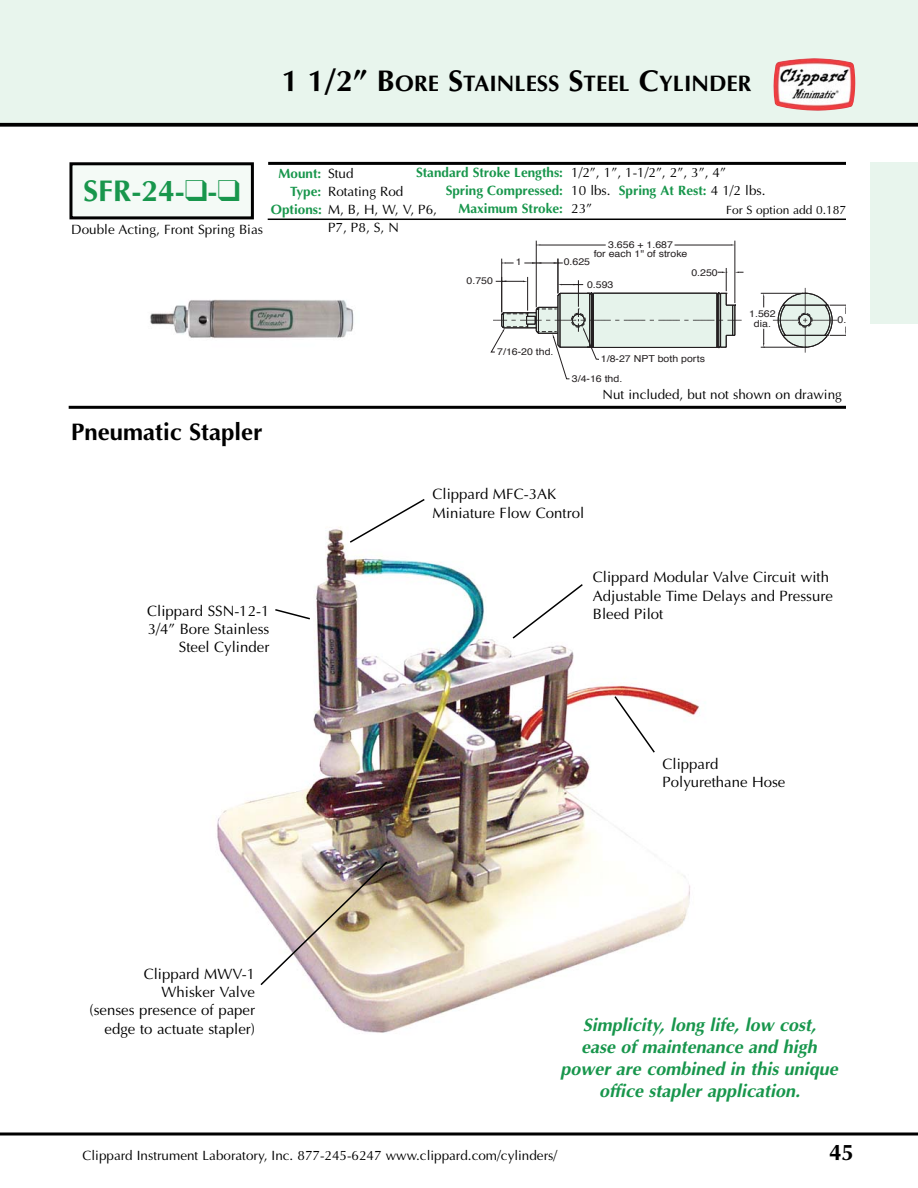
<style>
.page{position:relative;width:918px;height:1188px;background:#fff}
.page>*{position:absolute;margin:0;border:0;box-sizing:border-box;transform-origin:0 0}
.t1{font:700 30px "Optima";color:#18964c}
.t2{font:700 24px "Optima";color:#000}
.t3{font:700 22.5px "Optima";color:#000}
.t4{font:italic 700 18px/21.9px "Optima";color:#18964c;text-align:center}
.t5{font:15px/18.3px "Optima";color:#000}
.t6{font:13.5px "Optima";color:#000}
.t7{font:700 13.5px "Optima";color:#18964c}
.t8{font:12px "Optima";color:#000}
.t9{font:9.6px/9.6px "Helvetica";color:#231f20;text-align:center;scale:1.1 1}
.s1{font-size:30px}
.s2{font-weight:700;color:#18964c}
.s3{font-weight:400;color:#000}
</style>
<div class="page">
<div style="left:0;top:0;width:918px;height:124px;background:#e8f5ed"></div>
<svg style="left:0;top:1132px;width:918px;height:4px;background:#3f3f3f"></svg>
<svg style="left:0;top:123px;width:918px;height:4px;background:#171717"></svg>
<div style="left:871px;top:162px;width:47px;height:162px;background:#e8f5ed"></div>
<img style="left:774px;top:58px;width:81px;height:53px">
<div style="left:71px;top:164px;width:181px;height:54px;background:#f4faf6"></div>
<div style="left:69px;top:162px;width:185px;height:57px;border:3px solid #000"></div>
<hr style="left:268px;top:162px;width:578px;height:3px;background:#000">
<hr style="left:735px;top:241px;width:1px;height:62px;background:#231f20">
<hr style="left:536px;top:241px;width:1px;height:66px;background:#231f20">
<svg style="left:491px;top:244px;width:355px;height:135px"></svg>
<hr style="left:268px;top:219px;width:578px;height:1px;background:#000">
<hr style="left:69px;top:406px;width:777px;height:3px;background:#000">
<img style="left:150px;top:299px;width:204px;height:40px">
<img style="left:217px;top:526px;width:482px;height:507px">
<svg style="left:511px;top:583px;width:73px;height:57px"></svg>
<svg style="left:613px;top:695px;width:43px;height:59px"></svg>
<img style="left:259px;top:860px;width:130px;height:127px">
<svg style="left:274px;top:608px;width:38px;height:13px"></svg>
<svg style="left:348px;top:499px;width:78px;height:45px"></svg>
<h3 class="t3" style="left:282px;top:74px;width:471px"><span class="s1">1 1/2” B</span>ORE <span class="s1">S</span>TAINLESS <span class="s1">S</span>TEEL <span class="s1">C</span>YLINDER</h3>
<h1 class="t1" style="left:83px;top:178px;width:159px">SFR-24-❑-❑</h1>
<p class="t6" style="left:71px;top:224px;width:193px">Double Acting, Front Spring Bias</p>
<p class="t6" style="left:416px;top:167px;width:312px"><span class="s2">Standard Stroke Lengths:</span> 1/2”, 1”, 1-1/2”, 2”, 3”, 4”</p>
<p class="t7" style="left:446px;top:185px;width:321px">Spring Compressed: <span class="s3">10 lbs.</span> Spring At Rest: <span class="s3">4 1/2 lbs.</span></p>
<p class="t7" style="left:458px;top:203px;width:135px">Maximum Stroke: <span class="s3">23”</span></p>
<p class="t7" style="left:279px;top:168px;width:77px">Mount: <span class="s3">Stud</span></p>
<p class="t6" style="left:290px;top:186px;width:115px"><span class="s2">Type:</span> Rotating Rod</p>
<p class="t6" style="left:271px;top:204px;width:168px"><span class="s2">Options:</span> M, B, H, W, V, P6,</p>
<p class="t6" style="left:328px;top:222px;width:72px">P7, P8, S, N</p>
<p class="t8" style="left:726px;top:205px;width:122px">For S option add 0.187</p>
<p class="t9" style="left:467px;top:277px;width:25px">0.750</p>
<p class="t9" style="left:516px;top:258px;width:7px">1</p>
<p class="t9" style="left:594px;top:240px;width:86px">3.656 + 1.687<br>for each 1" of stroke</p>
<p class="t9" style="left:564px;top:258px;width:25px">0.625</p>
<p class="t9" style="left:587px;top:280px;width:25px">0.593</p>
<p class="t9" style="left:691px;top:268px;width:25px">0.250</p>
<h2 class="t2" style="left:71px;top:422px;width:193px">Pneumatic Stapler</h2>
<p class="t9" style="left:497px;top:348px;width:53px">7/16-20 thd.</p>
<p class="t9" style="left:601px;top:355px;width:96px">1/8-27 NPT both ports</p>
<p class="t9" style="left:572px;top:374px;width:47px">3/4-16 thd.</p>
<p class="t9" style="left:749px;top:310px;width:25px">1.562 dia.</p>
<p class="t9" style="left:838px;top:315px;width:9px">0.</p>
<p class="t6" style="left:603px;top:389px;width:241px">Nut included, but not shown on drawing</p>
<p class="t5" style="left:433px;top:487px;width:153px">Clippard MFC-3AK<br>Miniature Flow Control</p>
<p class="t5" style="left:147px;top:603px;width:124px;text-align:right">Clippard SSN-12-1<br>3/4” Bore Stainless<br>Steel Cylinder</p>
<p class="t5" style="left:90px;top:966px;width:167px;text-align:right">Clippard MWV-1<br>Whisker Valve<br>(senses presence of paper edge to actuate stapler)</p>
<p class="t5" style="left:593px;top:570px;width:242px">Clippard Modular Valve Circuit with<br>Adjustable Time Delays and Pressure<br>Bleed Pilot</p>
<p class="t5" style="left:663px;top:756px;width:124px">Clippard<br>Polyurethane Hose</p>
<p class="t4" style="left:560px;top:1016px;width:283px">Simplicity, long life, low cost,<br>ease of maintenance and high power are combined in this unique office stapler application.</p>
<p class="t6" style="left:82px;top:1150px;width:476px">Clippard Instrument Laboratory, Inc. 877-245-6247 www.clippard.com/cylinders/</p>
<h3 class="t3" style="left:829px;top:1143px;width:27px">45</h3>
</div>
